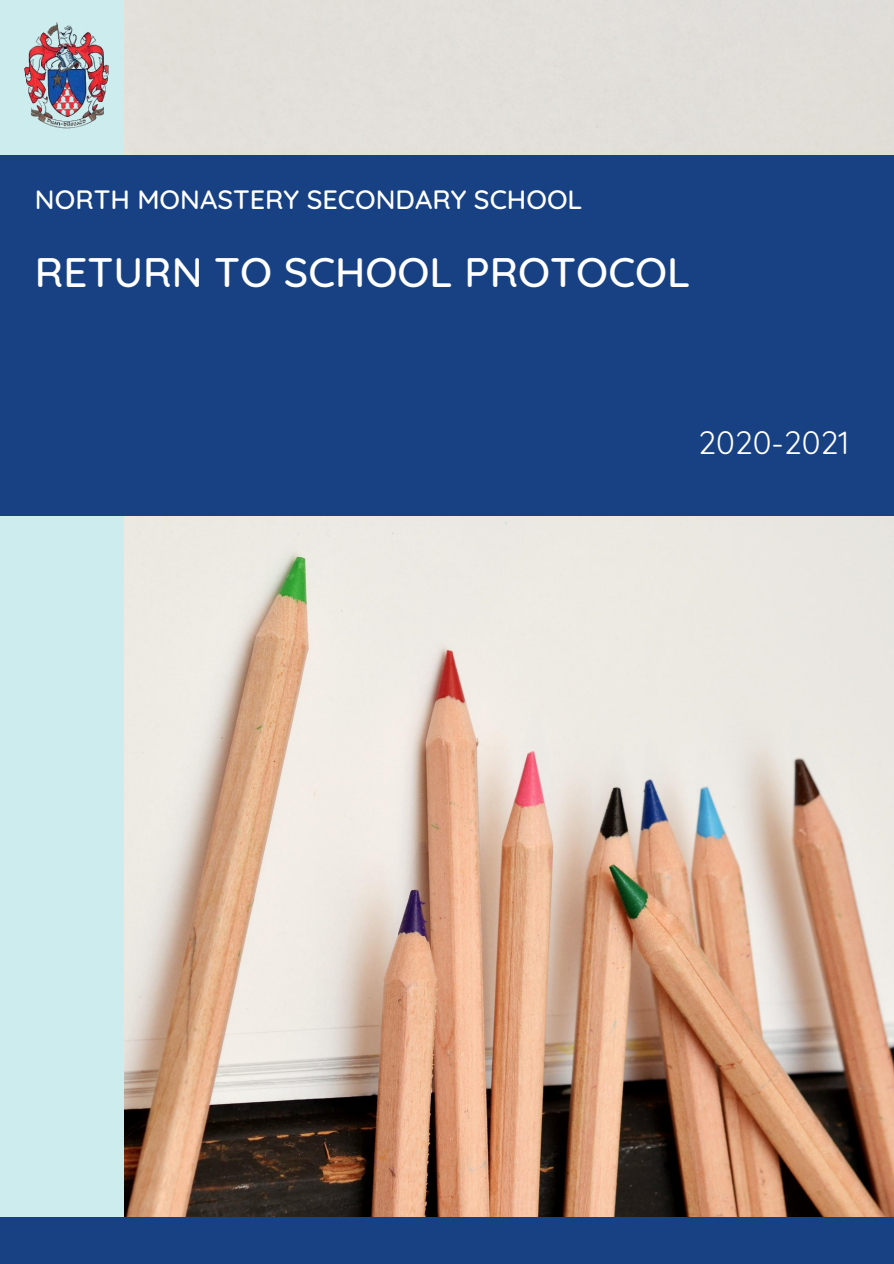
<style>
.page{position:relative;width:894px;height:1264px;background:#fff}
.page>*{position:absolute;margin:0;border:0;box-sizing:border-box;transform-origin:0 0}
.t1{font:500 42px "Quicksand";color:#fff}
.t2{font:31.5px "Quicksand";color:#fff}
.t3{font:500 27px "Quicksand";color:#fff}
</style>
<div class="page">
<div style="left:0;top:0;width:893px;height:1263px;background:#cdeced"></div>
<img style="left:125px;top:0;width:768px;height:1217px">
<div style="left:0;top:1217px;width:893px;height:46px;background:#184183"></div>
<div style="left:0;top:155px;width:893px;height:361px;background:#184183"></div>
<img style="left:24px;top:19px;width:101px;height:115px">
<p class="t3" style="left:35px;top:182px;width:549px">NORTH MONASTERY SECONDARY SCHOOL</p>
<h1 class="t1" style="left:35px;top:244px;width:656px">RETURN TO SCHOOL PROTOCOL</h1>
<p class="t2" style="left:698px;top:423px;width:152px">2020-2021</p>
</div>
